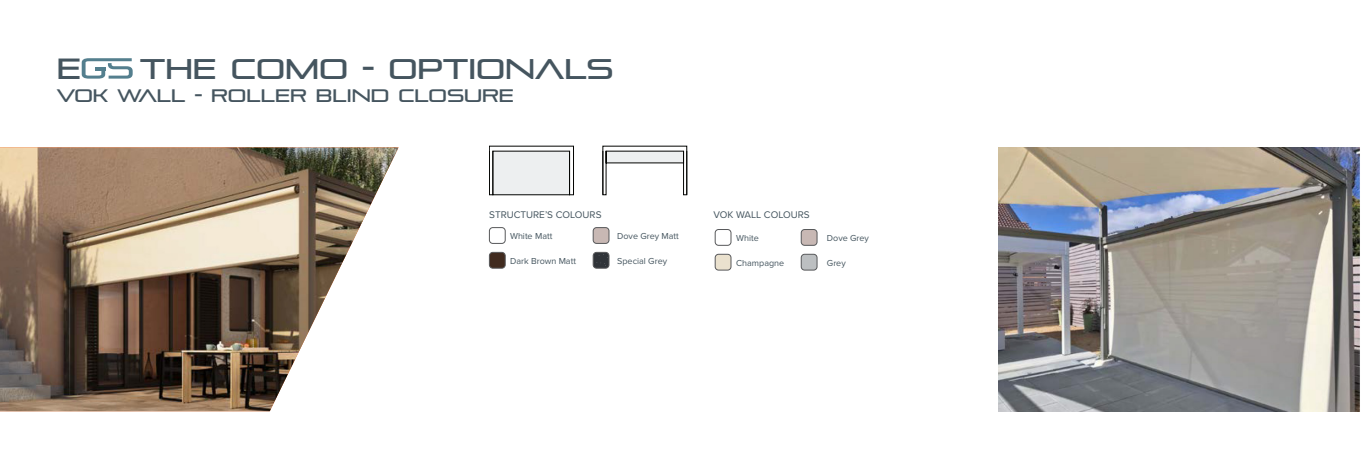
<style>
.page{position:relative;width:1361px;height:468px;background:#fff}
.page>*{position:absolute;margin:0;border:0;box-sizing:border-box;transform-origin:0 0}
.t1{font:29px "Pirulen Rg";color:#45555f}
.t2{font:28.3px "Pirulen Rg";color:#45555f}
.t3{font:18px "Pirulen Rg";color:#45555f}
.t4{font:10px "Proxima Nova";color:#45555f}
.t5{font:9px "Proxima Nova";color:#45555f}
</style>
<div class="page">
<svg style="left:489px;top:150px;width:198px;height:45px"></svg>
<div style="left:489px;top:227px;width:16px;height:17px;border:1px solid #57585a;border-radius:3px"></div>
<div style="left:593px;top:227px;width:16px;height:16px;background:#c8b8b4;border-radius:3px"></div>
<div style="left:593px;top:227px;width:16px;height:17px;border:1px solid #57585a;border-radius:3px"></div>
<div style="left:489px;top:252px;width:16px;height:16px;background:#412b1f;border-radius:3px"></div>
<div style="left:489px;top:252px;width:16px;height:16px;border:1px solid #57585a;border-radius:3px"></div>
<div style="left:593px;top:252px;width:16px;height:16px;background:#303439;border-radius:3px"></div>
<div style="left:593px;top:252px;width:16px;height:16px;border:1px solid #57585a;border-radius:3px"></div>
<svg style="left:596px;top:254px;width:14px;height:12px"></svg>
<img style="left:0;top:147px;width:399px;height:264px">
<svg style="left:82px;top:58px;width:51px;height:21px"></svg>
<img style="left:998px;top:147px;width:362px;height:264px">
<div style="left:715px;top:229px;width:16px;height:16px;border:1px solid #57585a;border-radius:3px"></div>
<div style="left:801px;top:229px;width:16px;height:16px;background:#c8b8b4;border-radius:3px"></div>
<div style="left:801px;top:229px;width:16px;height:16px;border:1px solid #57585a;border-radius:3px"></div>
<div style="left:715px;top:254px;width:16px;height:16px;background:#eae1ce;border-radius:3px"></div>
<div style="left:715px;top:254px;width:16px;height:16px;border:1px solid #57585a;border-radius:3px"></div>
<div style="left:801px;top:254px;width:16px;height:16px;background:#bcbfc1;border-radius:3px"></div>
<div style="left:801px;top:254px;width:16px;height:16px;border:1px solid #57585a;border-radius:3px"></div>
<p class="t1" style="left:57px;top:51px;width:26px">E</p>
<p class="t2" style="left:140px;top:52px;width:475px">THE COMO - OPTIONALS</p>
<p class="t3" style="left:57px;top:84px;width:459px">VOK WALL - ROLLER BLIND CLOSURE</p>
<p class="t4" style="left:489px;top:207px;width:114px">STRUCTURE’S COLOURS</p>
<p class="t5" style="left:510px;top:229px;width:44px">White Matt</p>
<p class="t5" style="left:617px;top:229px;width:63px">Dove Grey Matt</p>
<p class="t5" style="left:510px;top:254px;width:67px">Dark Brown Matt</p>
<p class="t5" style="left:617px;top:254px;width:51px">Special Grey</p>
<p class="t4" style="left:713px;top:207px;width:98px">VOK WALL COLOURS</p>
<p class="t5" style="left:736px;top:232px;width:24px">White</p>
<p class="t5" style="left:827px;top:232px;width:44px">Dove Grey</p>
<p class="t5" style="left:736px;top:256px;width:50px">Champagne</p>
<p class="t5" style="left:827px;top:256px;width:20px">Grey</p>
</div>
